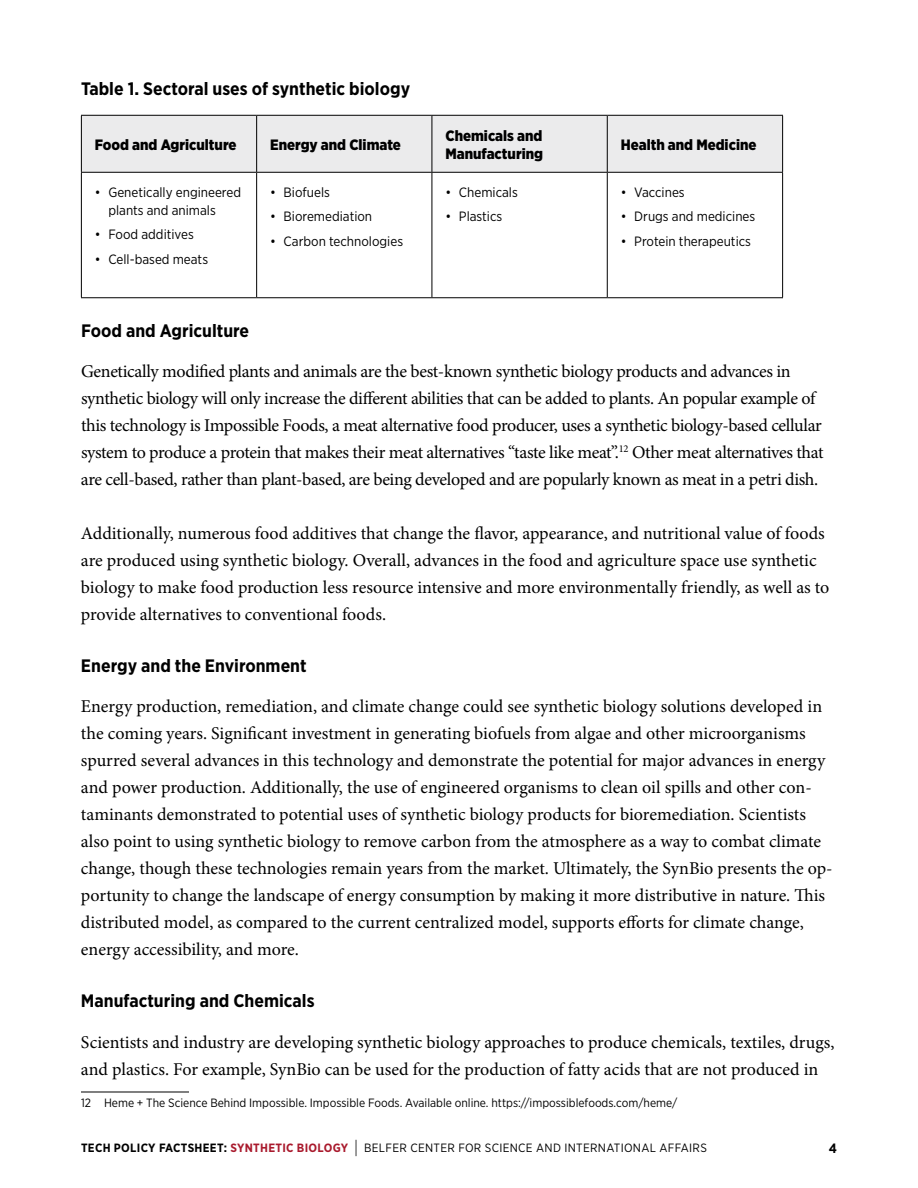
<style>
.page{position:relative;width:918px;height:1188px;background:#fff}
.page>*{position:absolute;margin:0;border:0;box-sizing:border-box;transform-origin:0 0}
.t1{font:18px/27px "Minion Pro";letter-spacing:-.005em;color:#000}
.t2{font:700 18px "Gotham Narrow";color:#000}
.t3{font:900 15px/18px "Gotham Narrow";color:#000}
.t4{font:13.5px/18px "Gotham Narrow";color:#000}
.t5{font:700 13.5px "Gotham Narrow";color:#000}
.t6{font:12px "Gotham Narrow";color:#000}
.t7{font:12px "Gotham Narrow";letter-spacing:.025em;color:#000}
.s1{font-weight:700}
.s2{font-weight:700;color:#a91a2d}
.s3{font-size:18px}
</style>
<div class="page">
<div style="left:82px;top:116px;width:700px;height:56px;background:#ebebec"></div>
<hr style="left:81px;top:115px;width:176px;height:1px;background:#000">
<hr style="left:81px;top:116px;width:1px;height:56px;background:#000">
<hr style="left:257px;top:115px;width:175px;height:1px;background:#000">
<hr style="left:256px;top:116px;width:1px;height:56px;background:#000">
<hr style="left:432px;top:115px;width:175px;height:1px;background:#000">
<hr style="left:432px;top:116px;width:1px;height:56px;background:#000">
<hr style="left:607px;top:115px;width:176px;height:1px;background:#000">
<hr style="left:607px;top:116px;width:1px;height:56px;background:#000">
<hr style="left:782px;top:116px;width:1px;height:56px;background:#000">
<hr style="left:81px;top:172px;width:176px;height:1px;background:#000">
<hr style="left:81px;top:173px;width:1px;height:124px;background:#000">
<hr style="left:257px;top:172px;width:175px;height:1px;background:#000">
<hr style="left:256px;top:173px;width:1px;height:124px;background:#000">
<hr style="left:432px;top:172px;width:175px;height:1px;background:#000">
<hr style="left:432px;top:173px;width:1px;height:124px;background:#000">
<hr style="left:607px;top:172px;width:176px;height:1px;background:#000">
<hr style="left:607px;top:173px;width:1px;height:124px;background:#000">
<hr style="left:782px;top:173px;width:1px;height:124px;background:#000">
<hr style="left:81px;top:297px;width:176px;height:1px;background:#000">
<hr style="left:257px;top:297px;width:175px;height:1px;background:#000">
<hr style="left:432px;top:297px;width:175px;height:1px;background:#000">
<hr style="left:607px;top:297px;width:176px;height:1px;background:#000">
<hr style="left:81px;top:1092px;width:108px;height:1px;background:#000">
<p class="t2" style="left:81px;top:78px;width:331px">Table 1. Sectoral uses of synthetic biology</p>
<p class="t3" style="left:95px;top:135px;width:143px">Food and Agriculture</p>
<p class="t3" style="left:270px;top:135px;width:132px">Energy and Climate</p>
<p class="t3" style="left:445px;top:126px;width:99px">Chemicals and<br>Manufacturing</p>
<p class="t3" style="left:621px;top:135px;width:137px">Health and Medicine</p>
<p class="t4" style="left:108px;top:183px;width:134px;text-indent:-14px">• Genetically engineered plants and animals</p>
<p class="t4" style="left:95px;top:225px;width:100px">• Food additives</p>
<p class="t4" style="left:95px;top:250px;width:115px">• Cell-based meats</p>
<p class="t4" style="left:270px;top:183px;width:61px">• Biofuels</p>
<p class="t4" style="left:270px;top:207px;width:104px">• Bioremediation</p>
<p class="t4" style="left:270px;top:232px;width:134px">• Carbon technologies</p>
<p class="t4" style="left:445px;top:183px;width:74px">• Chemicals</p>
<p class="t4" style="left:445px;top:207px;width:58px">• Plastics</p>
<p class="t4" style="left:621px;top:183px;width:65px">• Vaccines</p>
<p class="t4" style="left:621px;top:207px;width:136px">• Drugs and medicines</p>
<p class="t4" style="left:621px;top:232px;width:132px">• Protein therapeutics</p>
<p class="t2" style="left:81px;top:319px;width:170px">Food and Agriculture</p>
<p class="t1" style="left:81px;top:358px;width:744px">Genetically modified plants and animals are the best-known synthetic biology products and advances in synthetic biology will only increase the different abilities that can be added to plants. An popular example of this technology is Impossible Foods, a meat alternative food producer, uses a synthetic biology-based cellular system to produce a protein that makes their meat alternatives “taste like meat”.<sup>12</sup> Other meat alternatives that are cell-based, rather than plant-based, are being developed and are popularly known as meat in a petri dish.</p>
<p class="t1" style="left:81px;top:520px;width:750px">Additionally, numerous food additives that change the flavor, appearance, and nutritional value of foods are produced using synthetic biology. Overall, advances in the food and agriculture space use synthetic biology to make food production less resource intensive and more environmentally friendly, as well as to provide alternatives to conventional foods.</p>
<p class="t2" style="left:81px;top:654px;width:227px">Energy and the Environment</p>
<p class="t1" style="left:81px;top:693px;width:753px">Energy production, remediation, and climate change could see synthetic biology solutions developed in the coming years. Significant investment in generating biofuels from algae and other microorganisms spurred several advances in this technology and demonstrate the potential for major advances in energy and power production. Additionally, the use of engineered organisms to clean oil spills and other con&shy;taminants demonstrated to potential uses of synthetic biology products for bioremediation. Scientists also point to using synthetic biology to remove carbon from the atmosphere as a way to combat climate change, though these technologies remain years from the market. Ultimately, the SynBio presents the op&shy;portunity to change the landscape of energy consumption by making it more distributive in nature. This distributed model, as compared to the current centralized model, supports efforts for climate change, energy accessibility, and more.</p>
<p class="t2" style="left:81px;top:989px;width:235px">Manufacturing and Chemicals</p>
<p class="t1" style="left:81px;top:1029px;width:755px">Scientists and industry are developing synthetic biology approaches to produce chemicals, textiles, drugs, and plastics. For example, SynBio can be used for the production of fatty acids that are not produced in</p>
<p class="t6" style="left:81px;top:1095px;width:598px">12 Heme + The Science Behind Impossible. Impossible Foods. Available online. https://impossiblefoods.com/heme/</p>
<p class="t7" style="left:81px;top:1141px;width:627px"><span class="s1">TECH POLICY FACTSHEET:</span> <span class="s2">SYNTHETIC BIOLOGY</span> <span class="s3">|</span> BELFER CENTER FOR SCIENCE AND INTERNATIONAL AFFAIRS</p>
<p class="t5" style="left:829px;top:1139px;width:10px">4</p>
</div>
